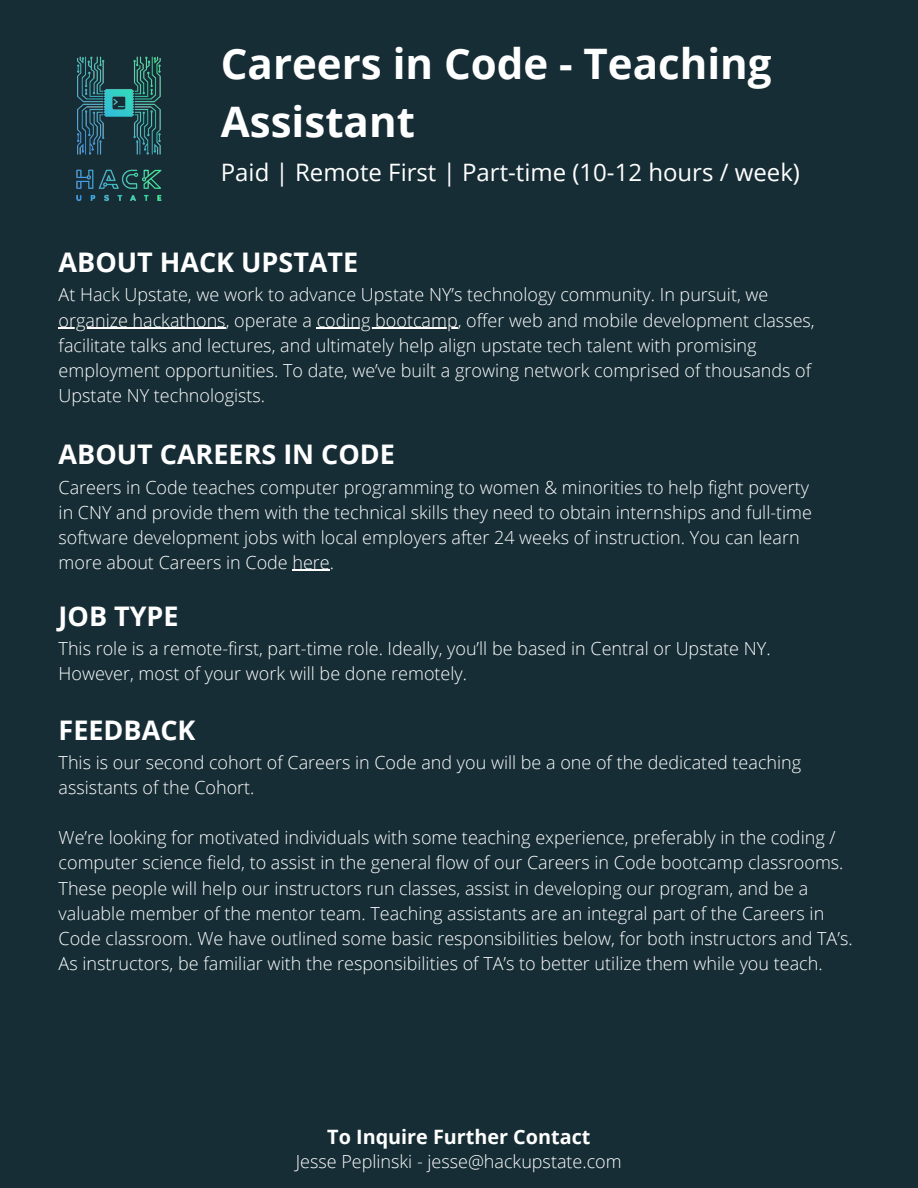
<style>
.page{position:relative;width:918px;height:1188px;background:#162d35}
.page>*{position:absolute;margin:0;border:0;box-sizing:border-box;transform-origin:0 0}
.t1{font:700 42px/57.9px "Open Sans";color:#fff}
.t2{font:700 27px "Open Sans";color:#fff}
.t3{font:24px "Open Sans";color:#fff}
.t4{font:700 19.8px "Open Sans";color:#fff}
.t5{font:300 18px/25px "Open Sans";color:#fff}
</style>
<div class="page">
<img style="left:76px;top:56px;width:86px;height:146px">
<hr style="left:59px;top:328px;width:167px;height:1px;background:#fff">
<hr style="left:317px;top:328px;width:141px;height:1px;background:#fff">
<hr style="left:293px;top:570px;width:37px;height:1px;background:#fff">
<h1 class="t1" style="left:221px;top:33px;width:552px">Careers in Code - Teaching<br>Assistant</h1>
<h3 class="t3" style="left:221px;top:155px;width:581px">Paid | Remote First | Part-time (10-12 hours / week)</h3>
<h2 class="t2" style="left:59px;top:243px;width:301px">ABOUT HACK UPSTATE</h2>
<p class="t5" style="left:59px;top:282px;width:758px">At Hack Upstate, we work to advance Upstate NY’s technology community. In pursuit, we organize hackathons, operate a coding bootcamp, offer web and mobile development classes, facilitate talks and lectures, and ultimately help align upstate tech talent with promising employment opportunities. To date, we’ve built a growing network comprised of thousands of Upstate NY technologists.</p>
<h2 class="t2" style="left:59px;top:436px;width:338px">ABOUT CAREERS IN CODE</h2>
<p class="t5" style="left:59px;top:474px;width:755px">Careers in Code teaches computer programming to women &amp; minorities to help fight poverty in CNY and provide them with the technical skills they need to obtain internships and full-time software development jobs with local employers after 24 weeks of instruction. You can learn more about Careers in Code here.</p>
<h2 class="t2" style="left:59px;top:597px;width:122px">JOB TYPE</h2>
<p class="t5" style="left:59px;top:635px;width:713px">This role is a remote-first, part-time role. Ideally, you’ll be based in Central or Upstate NY.<br>However, most of your work will be done remotely.</p>
<h2 class="t2" style="left:59px;top:711px;width:138px">FEEDBACK</h2>
<p class="t5" style="left:59px;top:750px;width:744px">This is our second cohort of Careers in Code and you will be a one of the dedicated teaching assistants of the Cohort.</p>
<p class="t5" style="left:59px;top:825px;width:796px">We’re looking for motivated individuals with some teaching experience, preferably in the coding / computer science field, to assist in the general flow of our Careers in Code bootcamp classrooms.<br>These people will help our instructors run classes, assist in developing our program, and be a valuable member of the mentor team. Teaching assistants are an integral part of the Careers in Code classroom. We have outlined some basic responsibilities below, for both instructors and TA’s.<br>As instructors, be familiar with the responsibilities of TA’s to better utilize them while you teach.</p>
<p class="t4" style="left:327px;top:1122px;width:265px">To Inquire Further Contact</p>
<p class="t5" style="left:296px;top:1148px;width:327px">Jesse Peplinski - jesse@hackupstate.com</p>
</div>
